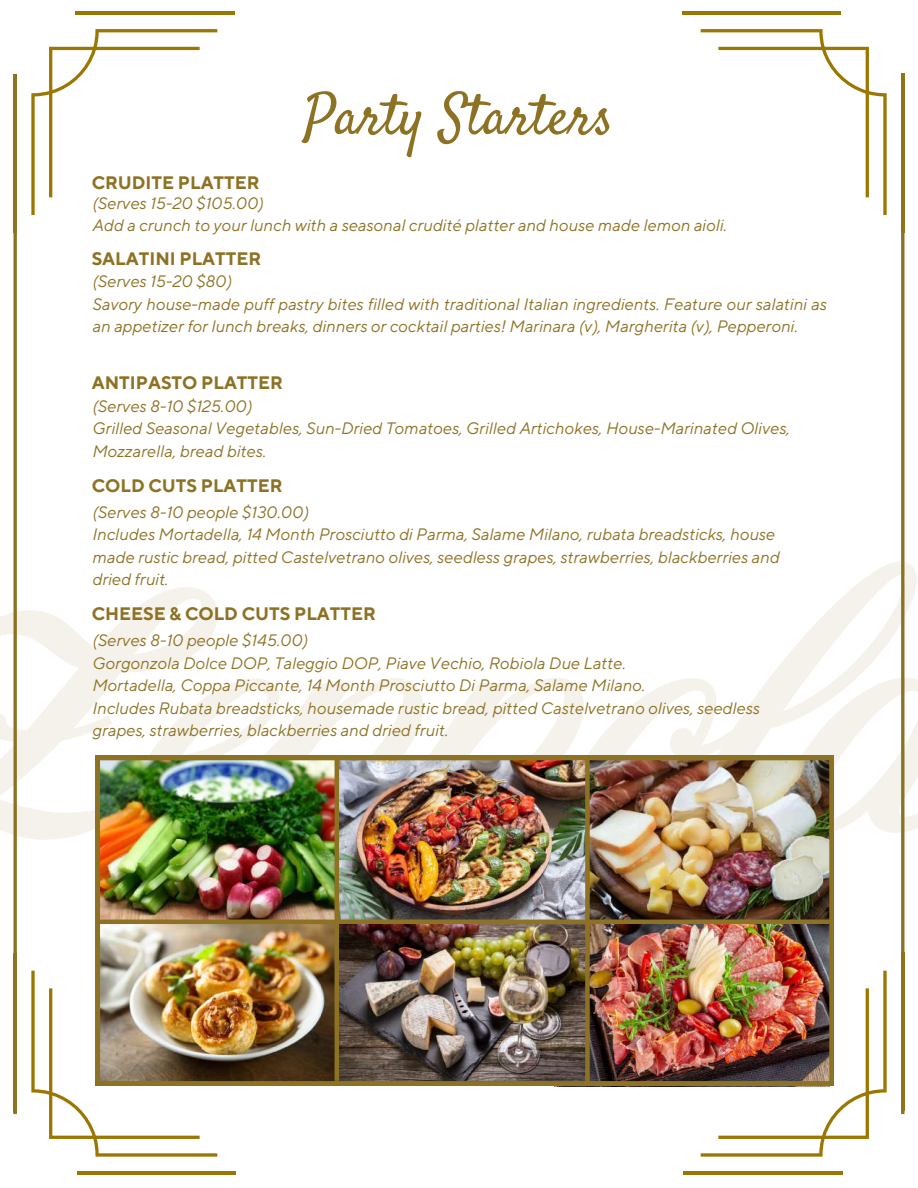
<style>
.page{position:relative;width:918px;height:1188px;background:#fff}
.page>*{position:absolute;margin:0;border:0;box-sizing:border-box;transform-origin:0 0}
.t1{font:57px "Satisfy";color:#8e7224}
.t2{font:700 18px "TT Norms Pro";color:#8e7224}
.t3{font:italic 16.5px/22.5px "TT Norms Pro";color:#8e7224}
</style>
<div class="page">
<div style="left:0;top:587px;width:218px;height:253px;background:linear-gradient(to bottom,#fcfbf9,#f9f8f4)"></div>
<svg style="left:132px;top:561px;width:786px;height:365px"></svg>
<hr style="left:76px;top:11px;width:159px;height:4px;background:#9b7600">
<svg style="left:31px;top:29px;width:186px;height:186px"></svg>
<hr style="left:901px;top:73px;width:3px;height:160px;background:#9b7600">
<hr style="left:683px;top:11px;width:158px;height:4px;background:#9b7600">
<svg style="left:701px;top:29px;width:186px;height:186px"></svg>
<hr style="left:683px;top:1171px;width:159px;height:3px;background:#9b7600">
<svg style="left:701px;top:971px;width:186px;height:186px"></svg>
<hr style="left:77px;top:1171px;width:158px;height:3px;background:#9b7600">
<svg style="left:31px;top:971px;width:186px;height:186px"></svg>
<svg style="left:13px;top:74px;width:4px;height:1040px;fill:#8f7224"></svg>
<hr style="left:901px;top:74px;width:3px;height:1040px;background:#8e7224">
<img style="left:96px;top:756px;width:738px;height:329px">
<hr style="left:335px;top:756px;width:4px;height:325px;background:#8e7224">
<div style="left:585px;top:758px;width:5px;height:325px;background:#8e7224"></div>
<hr style="left:96px;top:920px;width:736px;height:4px;background:#8e7224">
<p class="t2" style="left:92px;top:172px;width:169px">CRUDITE PLATTER</p>
<h1 class="t1" style="left:304px;top:80px;width:311px">Party Starters</h1>
<p class="t3" style="left:92px;top:193px;width:636px">(Serves 15-20 $105.00)<br>Add a crunch to your lunch with a seasonal crudité platter and house made lemon aioli.</p>
<p class="t2" style="left:92px;top:248px;width:171px">SALATINI PLATTER</p>
<p class="t3" style="left:92px;top:271px;width:736px">(Serves 15-20 $80)<br>Savory house-made puff pastry bites filled with traditional Italian ingredients. Feature our salatini as an appetizer for lunch breaks, dinners or cocktail parties! Marinara (v), Margherita (v), Pepperoni.</p>
<p class="t2" style="left:92px;top:372px;width:193px">ANTIPASTO PLATTER</p>
<p class="t3" style="left:92px;top:396px;width:699px">(Serves 8-10 $125.00)<br>Grilled Seasonal Vegetables, Sun-Dried Tomatoes, Grilled Artichokes, House-Marinated Olives,<br>Mozzarella, bread bites.</p>
<p class="t2" style="left:92px;top:475px;width:192px">COLD CUTS PLATTER</p>
<p class="t3" style="left:92px;top:502px;width:689px">(Serves 8-10 people $130.00)<br>Includes Mortadella, 14 Month Prosciutto di Parma, Salame Milano, rubata breadsticks, house made rustic bread, pitted Castelvetrano olives, seedless grapes, strawberries, blackberries and dried fruit.</p>
<p class="t2" style="left:92px;top:603px;width:285px">CHEESE &amp; COLD CUTS PLATTER</p>
<p class="t3" style="left:92px;top:630px;width:669px">(Serves 8-10 people $145.00)<br>Gorgonzola Dolce DOP, Taleggio DOP, Piave Vechio, Robiola Due Latte.<br>Mortadella, Coppa Piccante, 14 Month Prosciutto Di Parma, Salame Milano.<br>Includes Rubata breadsticks, housemade rustic bread, pitted Castelvetrano olives, seedless grapes, strawberries, blackberries and dried fruit.</p>
</div>
